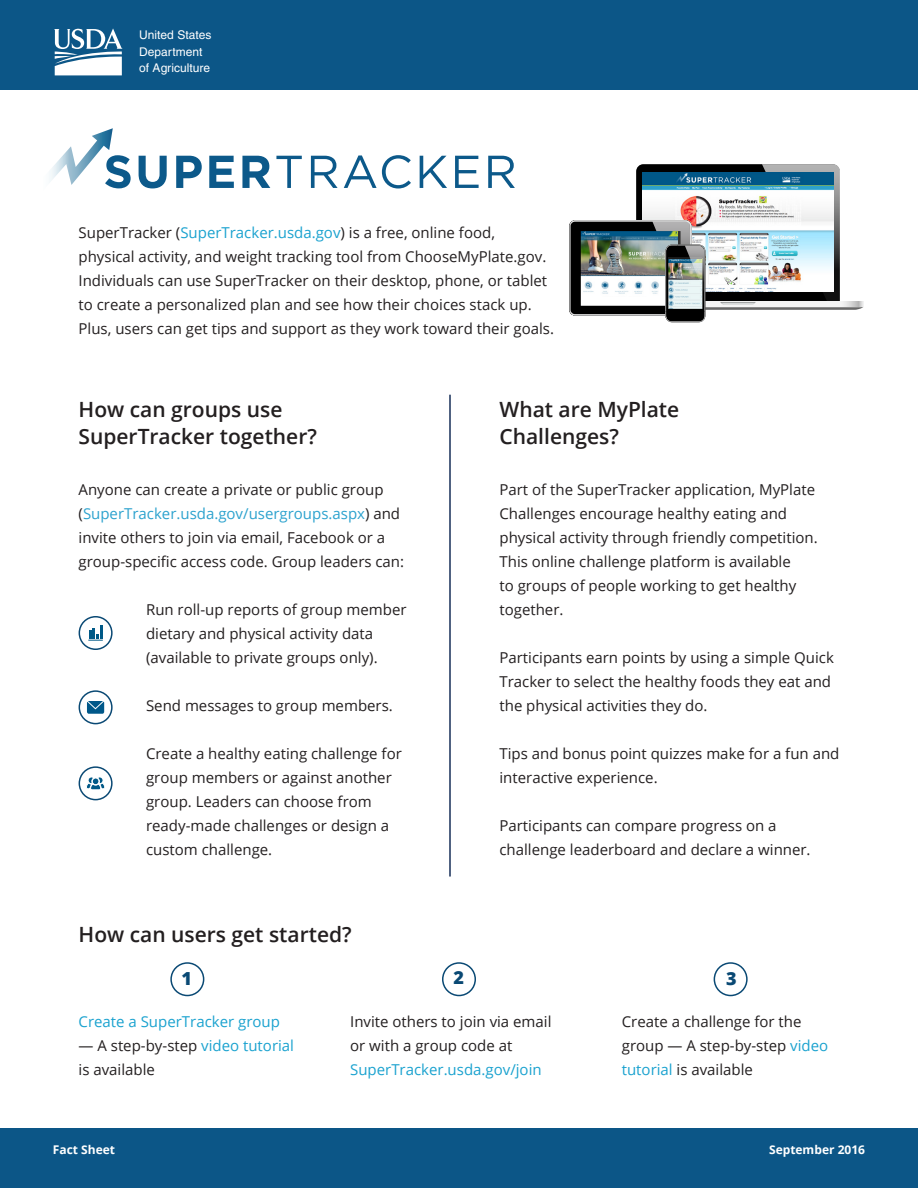
<style>
.page{position:relative;width:918px;height:1188px;background:#fff}
.page>*{position:absolute;margin:0;border:0;box-sizing:border-box;transform-origin:0 0}
.t1{font:600 21px/27px "Open Sans";color:#231f20}
.t2{font:800 18px "Open Sans";color:#0a4974}
.t3{font:15px/24px "Open Sans";color:#231f20}
.t4{font:15px "Open Sans";color:#1aa2cf}
.t5{font:12px/16.5px "Helvetica";color:#fff}
.t6{font:700 12px "Open Sans";color:#fff}
.s1{color:#1aa2cf}
.s2{color:#2ca2ce}
</style>
<div class="page">
<hr style="left:449px;top:395px;width:2px;height:482px;background:#172f58">
<div style="left:0;top:0;width:918px;height:89px;background:#0c5687"></div>
<div style="left:0;top:1129px;width:918px;height:59px;background:#0c5687"></div>
<img style="left:569px;top:164px;width:295px;height:158px">
<div style="left:668px;top:312px;width:35px;height:5px;background:#000"></div>
<div style="left:170px;top:962px;width:34px;height:34px;border:2px solid #0a4974;border-radius:50%"></div>
<div style="left:442px;top:962px;width:34px;height:34px;border:2px solid #0a4974;border-radius:50%"></div>
<div style="left:714px;top:962px;width:34px;height:34px;border:2px solid #0a4974;border-radius:50%"></div>
<div style="left:79px;top:616px;width:34px;height:34px;border:2px solid #0a4974;border-radius:50%"></div>
<div style="left:79px;top:690px;width:34px;height:34px;border:2px solid #0a4974;border-radius:50%"></div>
<div style="left:79px;top:766px;width:34px;height:34px;border:2px solid #0a4974;border-radius:50%"></div>
<svg style="left:54px;top:28px;width:69px;height:47px"></svg>
<svg style="left:113px;top:155px;width:18px;height:33px"></svg>
<svg style="left:139px;top:156px;width:28px;height:32px"></svg>
<svg style="left:176px;top:156px;width:26px;height:32px"></svg>
<svg style="left:209px;top:156px;width:25px;height:32px"></svg>
<svg style="left:242px;top:156px;width:28px;height:32px"></svg>
<svg style="left:276px;top:156px;width:26px;height:32px"></svg>
<svg style="left:311px;top:156px;width:27px;height:32px"></svg>
<svg style="left:344px;top:155px;width:67px;height:34px"></svg>
<svg style="left:420px;top:156px;width:27px;height:32px"></svg>
<svg style="left:455px;top:156px;width:24px;height:32px"></svg>
<svg style="left:488px;top:156px;width:27px;height:32px"></svg>
<img style="left:50px;top:128px;width:63px;height:60px">
<svg style="left:87px;top:701px;width:17px;height:13px"></svg>
<svg style="left:88px;top:626px;width:15px;height:15px"></svg>
<svg style="left:86px;top:777px;width:19px;height:13px"></svg>
<p class="t5" style="left:139px;top:27px;width:74px">United States<br>Department of Agriculture</p>
<p class="t3" style="left:79px;top:220px;width:477px">SuperTracker (<span class="s1">SuperTracker.usda.gov</span>) is a free, online food, physical activity, and weight tracking tool from ChooseMyPlate.gov.<br>Individuals can use SuperTracker on their desktop, phone, or tablet to create a personalized plan and see how their choices stack up.<br>Plus, users can get tips and support as they work toward their goals.</p>
<p class="t1" style="left:79px;top:395px;width:240px">How can groups use<br>SuperTracker together?</p>
<p class="t3" style="left:79px;top:477px;width:327px">Anyone can create a private or public group (<span class="s2">SuperTracker.usda.gov/usergroups.aspx</span>) and invite others to join via email, Facebook or a group-specific access code. Group leaders can:</p>
<p class="t3" style="left:146px;top:597px;width:262px">Run roll-up reports of group member dietary and physical activity data (available to private groups only).</p>
<p class="t3" style="left:146px;top:693px;width:248px">Send messages to group members.</p>
<p class="t3" style="left:146px;top:741px;width:257px">Create a healthy eating challenge for group members or against another group. Leaders can choose from ready-made challenges or design a custom challenge.</p>
<p class="t1" style="left:79px;top:921px;width:275px">How can users get started?</p>
<p class="t1" style="left:500px;top:395px;width:181px">What are MyPlate<br>Challenges?</p>
<p class="t3" style="left:500px;top:477px;width:320px">Part of the SuperTracker application, MyPlate Challenges encourage healthy eating and physical activity through friendly competition.<br>This online challenge platform is available<br>to groups of people working to get healthy together.</p>
<p class="t3" style="left:500px;top:645px;width:336px">Participants earn points by using a simple Quick<br>Tracker to select the healthy foods they eat and the physical activities they do.</p>
<p class="t3" style="left:500px;top:741px;width:341px">Tips and bonus point quizzes make for a fun and interactive experience.</p>
<p class="t3" style="left:500px;top:813px;width:313px">Participants can compare progress on a challenge leaderboard and declare a winner.</p>
<p class="t2" style="left:181px;top:965px;width:12px">1</p>
<p class="t2" style="left:453px;top:964px;width:12px">2</p>
<p class="t2" style="left:726px;top:965px;width:12px">3</p>
<p class="t4" style="left:79px;top:1011px;width:203px">Create a SuperTracker group</p>
<p class="t3" style="left:79px;top:1033px;width:217px">— A step-by-step <span class="s1">video tutorial </span>is available</p>
<p class="t3" style="left:350px;top:1009px;width:203px">Invite others to join via email or with a group code at<br><span class="s1">SuperTracker.usda.gov/join</span></p>
<p class="t3" style="left:622px;top:1009px;width:208px">Create a challenge for the group — A step-by-step <span class="s1">video tutorial</span> is available</p>
<p class="t6" style="left:53px;top:1141px;width:64px">Fact Sheet</p>
<p class="t6" style="left:769px;top:1141px;width:98px">September 2016</p>
</div>
